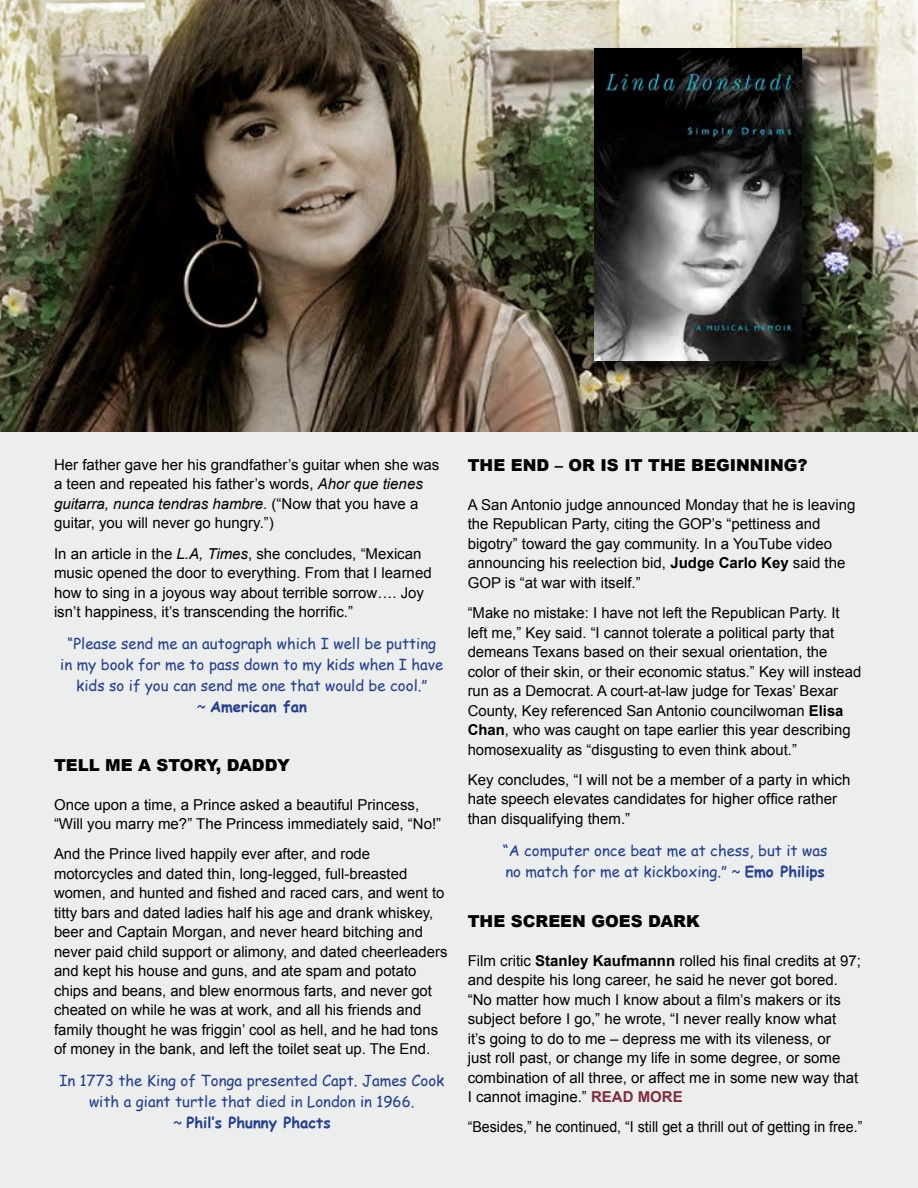
<style>
.page{position:relative;width:918px;height:1188px;background:#fff}
.page>*{position:absolute;margin:0;border:0;box-sizing:border-box;transform-origin:0 0}
.t1{font:900 16.5px "Arial";color:#000}
.t2{font:15px/19.5px "Arial";color:#000}
.t3{font:15px/21px "Comic Sans MS";color:#25408f;text-align:center}
.t4{font:15px "Arial";color:#000;scale:.95 1}
.s1{font-style:italic}
.s2{font-weight:700}
.s3{font-weight:700;color:#802c3d}
</style>
<div class="page">
<div style="left:0;top:0;width:917px;height:1188px;background:#ebeeec"></div>
<img style="left:0;top:0;width:917px;height:432px">
<div style="left:596px;top:51px;width:224px;height:328px;background:#000;opacity:.75"></div>
<img style="left:594px;top:49px;width:207px;height:311px">
<p class="t2" style="left:54px;top:455px;width:387px">Her father gave her his grandfather’s guitar when she was a teen and repeated his father’s words, <span class="s1">Ahor que tienes guitarra, nunca tendras hambre</span>. (“Now that you have a guitar, you will never go hungry.”)</p>
<p class="t2" style="left:54px;top:544px;width:379px">In an article in the <span class="s1">L.A, Times</span>, she concludes, “Mexican music opened the door to everything. From that I learned how to sing in a joyous way about terrible sorrow…. Joy isn’t happiness, it’s transcending the horrific.”</p>
<p class="t3" style="left:60px;top:633px;width:385px">“Please send me an autograph which I well be putting in my book for me to pass down to my kids when I have kids so if you can send me one that would be cool.”<br>~ <span class="s2">American fan</span></p>
<p class="t1" style="left:54px;top:755px;width:237px">TELL ME A STORY, DADDY</p>
<p class="t2" style="left:54px;top:795px;width:389px">Once upon a time, a Prince asked a beautiful Princess, “Will you marry me?” The Princess immediately said, “No!”</p>
<p class="t2" style="left:54px;top:844px;width:395px">And the Prince lived happily ever after, and rode motorcycles and dated thin, long-legged, full-breasted women, and hunted and fished and raced cars, and went to titty bars and dated ladies half his age and drank whiskey, beer and Captain Morgan, and never heard bitching and never paid child support or alimony, and dated cheerleaders and kept his house and guns, and ate spam and potato chips and beans, and blew enormous farts, and never got cheated on while he was at work, and all his friends and family thought he was friggin’ cool as hell, and he had tons of money in the bank, and left the toilet seat up. The End.</p>
<p class="t3" style="left:59px;top:1070px;width:387px">In 1773 the King of Tonga presented Capt. James Cook with a giant turtle that died in London in 1966.<br>~ <span class="s2">Phil’s Phunny Phacts</span></p>
<p class="t1" style="left:468px;top:456px;width:341px">THE END – OR IS IT THE BEGINNING?</p>
<p class="t2" style="left:468px;top:495px;width:389px">A San Antonio judge announced Monday that he is leaving the Republican Party, citing the GOP’s “pettiness and bigotry” toward the gay community. In a YouTube video announcing his reelection bid, <span class="s2">Judge Carlo Key</span> said the GOP is “at war with itself.”</p>
<p class="t2" style="left:468px;top:603px;width:395px">“Make no mistake: I have not left the Republican Party. It left me,” Key said. “I cannot tolerate a political party that demeans Texans based on their sexual orientation, the color of their skin, or their economic status.” Key will instead run as a Democrat. A court-at-law judge for Texas’ Bexar County, Key referenced San Antonio councilwoman <span class="s2">Elisa Chan</span>, who was caught on tape earlier this year describing homosexuality as “disgusting to even think about.”</p>
<p class="t2" style="left:468px;top:770px;width:384px">Key concludes, “I will not be a member of a party in which hate speech elevates candidates for higher office rather than disqualifying them.”</p>
<p class="t3" style="left:503px;top:839px;width:326px;text-align:left">“A computer once beat me at chess, but it was no match for me at kickboxing.” ~ <span class="s2">Emo Philips</span></p>
<p class="t1" style="left:468px;top:911px;width:234px">THE SCREEN GOES DARK</p>
<p class="t2" style="left:468px;top:951px;width:395px">Film critic <span class="s2">Stanley Kaufmannn</span> rolled his final credits at 97; and despite his long career, he said he never got bored. “No matter how much I know about a film’s makers or its subject before I go,” he wrote, “I never really know what<br>it’s going to do to me – depress me with its vileness, or<br>just roll past, or change my life in some degree, or some combination of all three, or affect me in some new way that I cannot imagine.” <span class="s3">READ MORE</span></p>
<p class="t4" style="left:468px;top:1117px;width:417px">“Besides,” he continued, “I still get a thrill out of getting in free.”</p>
</div>
